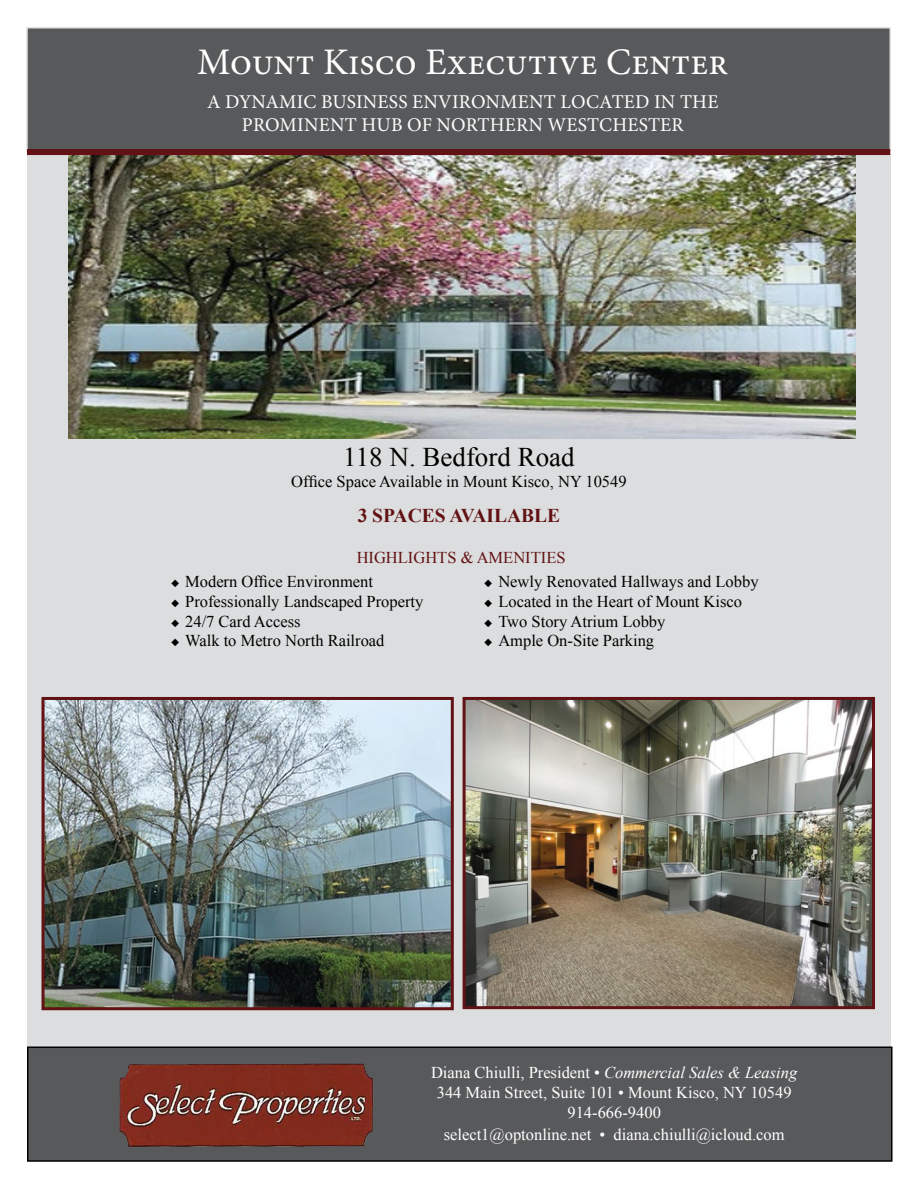
<style>
.page{position:relative;width:918px;height:1188px;background:#fff}
.page>*{position:absolute;margin:0;border:0;box-sizing:border-box;transform-origin:0 0}
.t1{font:37.5px "Minion Pro";color:#fff}
.t2{font:27px "Times New Roman";color:#000}
.t3{font:19.5px/23.4px "Minion Pro";letter-spacing:.01em;color:#fff;text-align:center}
.t4{font:700 19.5px "Times New Roman";color:#621214}
.t5{font:16.5px "Times New Roman";color:#000}
.t6{font:16.5px/19.8px "Times New Roman";color:#fff;text-align:center}
.t7{font:16.5px "Times New Roman";color:#621214}
.s1{font-style:italic}
</style>
<div class="page">
<div style="left:27px;top:154px;width:864px;height:900px;background:#dcddde"></div>
<div style="left:28px;top:1047px;width:864px;height:114px;background:#58595b"></div>
<div style="left:27px;top:1047px;width:865px;height:115px;border:2px solid #000"></div>
<img style="left:119px;top:1064px;width:254px;height:83px">
<img style="left:68px;top:155px;width:788px;height:284px">
<div style="left:26px;top:27px;width:865px;height:126px;background:#58595b;border:2px solid #dedfe0"></div>
<div style="left:27px;top:149px;width:863px;height:6px;background:#621214"></div>
<img style="left:46px;top:701px;width:404px;height:305px">
<div style="left:42px;top:697px;width:412px;height:313px;border:3px solid #621214"></div>
<img style="left:467px;top:701px;width:404px;height:304px">
<div style="left:463px;top:697px;width:412px;height:312px;border:3px solid #621214"></div>
<h1 class="t1" style="left:197px;top:37px;width:532px">Mount Kisco Executive Center</h1>
<p class="t3" style="left:207px;top:90px;width:513px">A DYNAMIC BUSINESS ENVIRONMENT LOCATED IN THE<br>PROMINENT HUB OF NORTHERN WESTCHESTER</p>
<h2 class="t2" style="left:343px;top:439px;width:233px">118 N. Bedford Road</h2>
<p class="t5" style="left:291px;top:471px;width:337px">Office Space Available in Mount Kisco, NY 10549</p>
<p class="t4" style="left:358px;top:502px;width:204px">3 SPACES AVAILABLE</p>
<p class="t7" style="left:357px;top:547px;width:210px">HIGHLIGHTS &amp; AMENITIES</p>
<p class="t5" style="left:171px;top:570px;width:203px">◆ Modern Office Environment</p>
<p class="t5" style="left:171px;top:590px;width:254px">◆ Professionally Landscaped Property</p>
<p class="t5" style="left:171px;top:610px;width:131px">◆ 24/7 Card Access</p>
<p class="t5" style="left:171px;top:630px;width:215px">◆ Walk to Metro North Railroad</p>
<p class="t5" style="left:484px;top:570px;width:276px">◆ Newly Renovated Hallways and Lobby</p>
<p class="t5" style="left:484px;top:590px;width:259px">◆ Located in the Heart of Mount Kisco</p>
<p class="t5" style="left:484px;top:610px;width:183px">◆ Two Story Atrium Lobby</p>
<p class="t5" style="left:484px;top:630px;width:171px">◆ Ample On-Site Parking</p>
<p class="t6" style="left:431px;top:1063px;width:368px">Diana Chiulli, President • <span class="s1">Commercial Sales &amp; Leasing<br></span>344 Main Street, Suite 101 • Mount Kisco, NY 10549<br>914-666-9400</p>
<p class="t6" style="left:444px;top:1124px;width:342px">select1@optonline.net • diana.chiulli@icloud.com</p>
</div>
